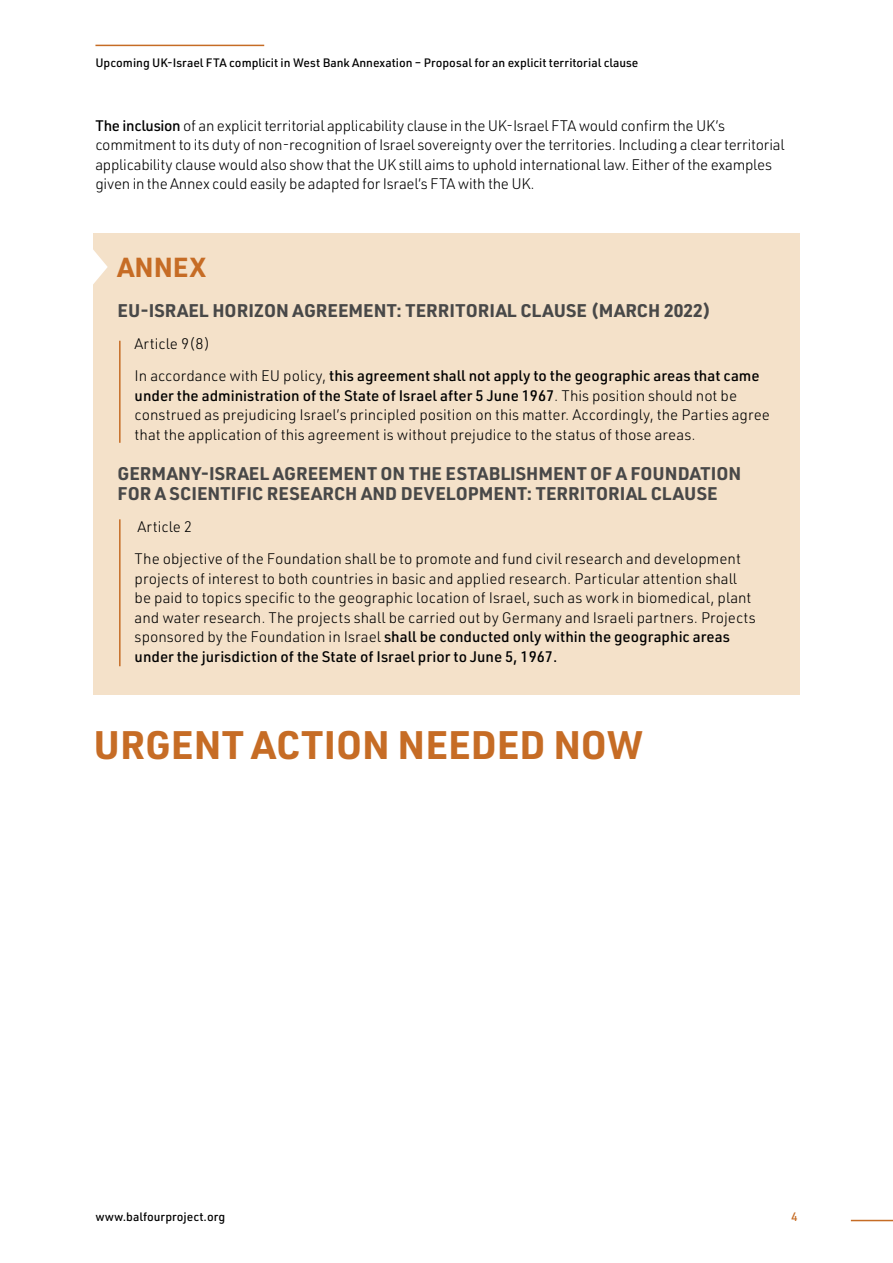
<style>
.page{position:relative;width:893px;height:1263px;background:#fff}
.page>*{position:absolute;margin:0;border:0;box-sizing:border-box;transform-origin:0 0}
.t1{font:700 39px "URWDIN";color:#c66c25}
.t2{font:700 27px "URWDIN";color:#c66c25}
.Subtile{font:700 18px/19.5px "URWDIN";color:#484848}
.Body{font:300 15px/19.5px "URWDIN";color:#000}
.Body-2{font:300 15px/19.5px "URWDIN";letter-spacing:-.02em;color:#000}
.t3{font:500 12px "URWDIN";color:#000}
.t4{font:500 12px "URWDIN";color:#c66c25}
.s1{font-weight:500}
</style>
<div class="page">
<hr style="left:95px;top:45px;width:169px;height:1px;background:#c66c25">
<hr style="left:851px;top:1220px;width:42px;height:1px;background:#c66c25">
<div style="left:93px;top:233px;width:706px;height:462px;background:#f4e1c9"></div>
<hr style="left:119px;top:519px;width:2px;height:147px;background:#c66c25">
<hr style="left:119px;top:341px;width:2px;height:102px;background:#c66c25">
<svg style="left:93px;top:249px;width:15px;height:35px"></svg>
<p class="t3" style="left:95px;top:55px;width:544px">Upcoming UK-Israel FTA complicit in West Bank Annexation – Proposal for an explicit territorial clause</p>
<p class="Body-2" style="left:95px;top:115px;width:691px"><span class="s1">The inclusion</span> of an explicit territorial applicability clause in the UK-Israel FTA would confirm the UK’s commitment to its duty of non-recognition of Israel sovereignty over the territories. Including a clear territorial applicability clause would also show that the UK still aims to uphold international law. Either of the examples given in the Annex could easily be adapted for Israel’s FTA with the UK.</p>
<p class="t2" style="left:118px;top:249px;width:90px">ANNEX</p>
<p class="Subtile" style="left:118px;top:300px;width:595px">EU-ISRAEL HORIZON AGREEMENT: TERRITORIAL CLAUSE (MARCH 2022)</p>
<p class="Body" style="left:135px;top:333px;width:77px">Article 9(8)</p>
<p class="Body" style="left:135px;top:366px;width:637px">In accordance with EU policy, <span class="s1">this agreement shall not apply to the geographic areas that came under the administration of the State of Israel after 5 June 1967</span>. This position should not be construed as prejudicing Israel’s principled position on this matter. Accordingly, the Parties agree that the application of this agreement is without prejudice to the status of those areas.</p>
<p class="Subtile" style="left:118px;top:463px;width:625px">GERMANY-ISRAEL AGREEMENT ON THE ESTABLISHMENT OF A FOUNDATION<br>FOR A SCIENTIFIC RESEARCH AND DEVELOPMENT: TERRITORIAL CLAUSE</p>
<p class="Body" style="left:138px;top:517px;width:56px">Article 2</p>
<p class="Body" style="left:135px;top:549px;width:623px">The objective of the Foundation shall be to promote and fund civil research and development projects of interest to both countries in basic and applied research. Particular attention shall be paid to topics specific to the geographic location of Israel, such as work in biomedical, plant and water research. The projects shall be carried out by Germany and Israeli partners. Projects sponsored by the Foundation in Israel <span class="s1">shall be conducted only within the geographic areas under the jurisdiction of the State of Israel prior to June 5, 1967.</span></p>
<p class="t1" style="left:94px;top:718px;width:551px">URGENT ACTION NEEDED NOW</p>
<p class="t3" style="left:95px;top:1208px;width:131px">www.balfourproject.org</p>
<p class="t4" style="left:791px;top:1208px;width:8px">4</p>
</div>
